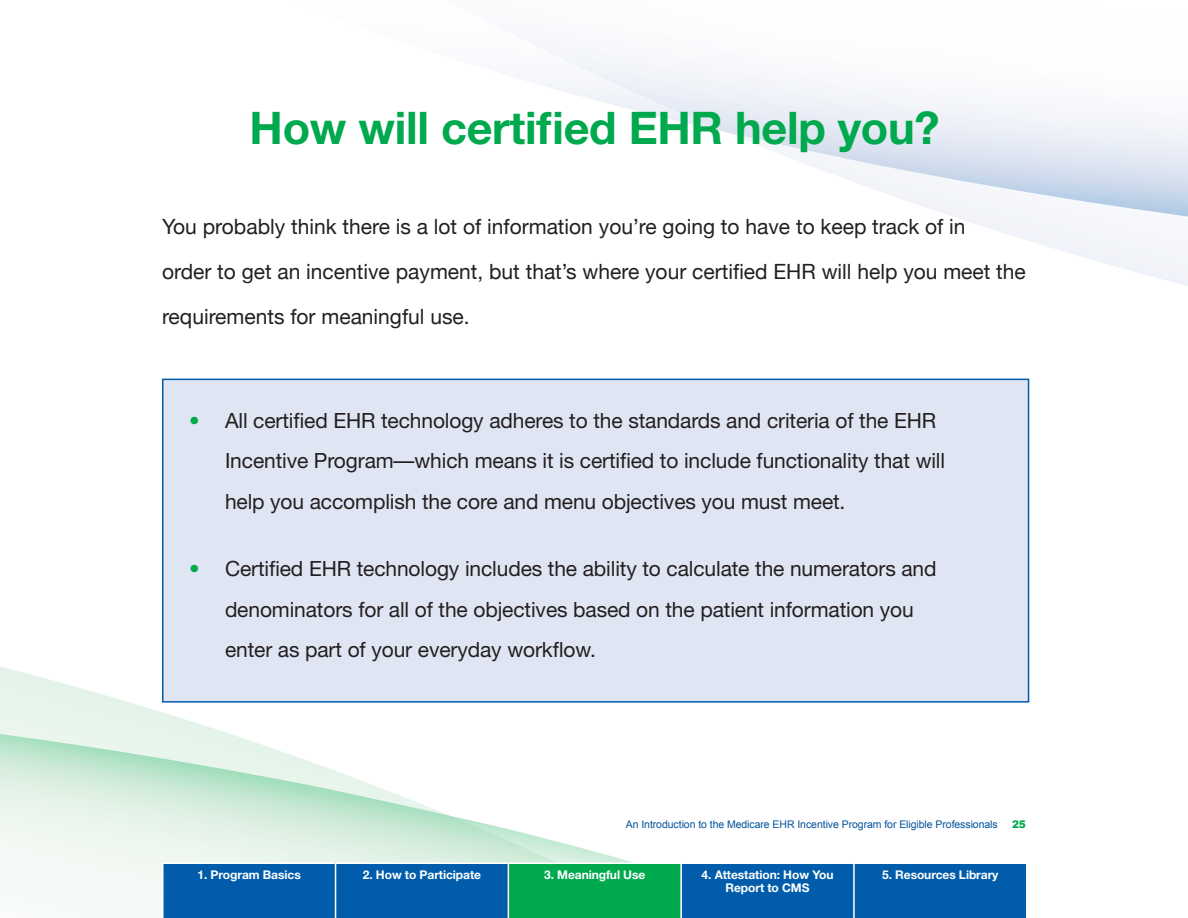
<style>
.page{position:relative;width:1188px;height:918px;background:#fff}
.page>*{position:absolute;margin:0;border:0;box-sizing:border-box;transform-origin:0 0}
.t1{font:700 45px "Helvetica Neue";letter-spacing:-.005em;color:#00a94e}
.t2{font:21px/40.5px "Helvetica Neue";letter-spacing:-.005em;color:#231f20}
.t3{font:21px/45px "Helvetica Neue";color:#231f20}
.t4{font:21px "Helvetica Neue";color:#00a94e}
.t5{font:700 12px/13.5px "Helvetica Neue";letter-spacing:-.005em;color:#fff;text-align:center}
.t6{font:10.5px "Arial";letter-spacing:-.005em;color:#01529b}
.t7{font:900 10.5px "Arial";color:#00a94e}
</style>
<div class="page">
<svg style="left:523px;top:45px;width:665px;height:241px"></svg>
<svg style="left:0;top:666px;width:631px;height:233px"></svg>
<div style="left:164px;top:864px;width:862px;height:54px;background:#015dab"></div>
<div style="left:508px;top:863px;width:173px;height:55px;background:#00a94e"></div>
<hr style="left:162px;top:862px;width:174px;height:2px;background:#fff">
<hr style="left:162px;top:864px;width:2px;height:54px;background:#fff">
<hr style="left:336px;top:862px;width:172px;height:2px;background:#fff">
<hr style="left:335px;top:864px;width:1px;height:54px;background:#fff">
<hr style="left:508px;top:862px;width:173px;height:2px;background:#fff">
<hr style="left:508px;top:864px;width:1px;height:54px;background:#fff">
<hr style="left:680px;top:864px;width:2px;height:54px;background:#fff">
<hr style="left:853px;top:864px;width:2px;height:54px;background:#fff">
<div style="left:162px;top:379px;width:867px;height:324px;background:#e0e5f3;border:2px solid #015dab"></div>
<h3 class="t1" style="left:250px;top:100px;width:691px">How will certified EHR help you?</h3>
<p class="t3" style="left:162px;top:203px;width:865px">You probably think there is a lot of information you’re going to have to keep track of in<br>order to get an incentive payment, but that’s where your certified EHR will help you meet the requirements for meaningful use.</p>
<p class="t4" style="left:189px;top:408px;width:12px">•</p>
<p class="t4" style="left:189px;top:556px;width:12px">•</p>
<p class="t2" style="left:225px;top:400px;width:722px">All certified EHR technology adheres to the standards and criteria of the EHR<br>Incentive Program—which means it is certified to include functionality that will help you accomplish the core and menu objectives you must meet.</p>
<p class="t2" style="left:225px;top:548px;width:713px">Certified EHR technology includes the ability to calculate the numerators and denominators for all of the objectives based on the patient information you enter as part of your everyday workflow.</p>
<p class="t6" style="left:626px;top:818px;width:374px">An Introduction to the Medicare EHR Incentive Program for Eligible Professionals</p>
<p class="t7" style="left:1012px;top:817px;width:15px">25</p>
<p class="t5" style="left:198px;top:867px;width:105px">1. Program Basics</p>
<p class="t5" style="left:363px;top:867px;width:120px">2. How to Participate</p>
<p class="t5" style="left:544px;top:867px;width:103px">3. Meaningful Use</p>
<p class="t5" style="left:702px;top:867px;width:133px">4. Attestation: How You<br>Report to CMS</p>
<p class="t5" style="left:882px;top:867px;width:118px">5. Resources Library</p>
</div>
